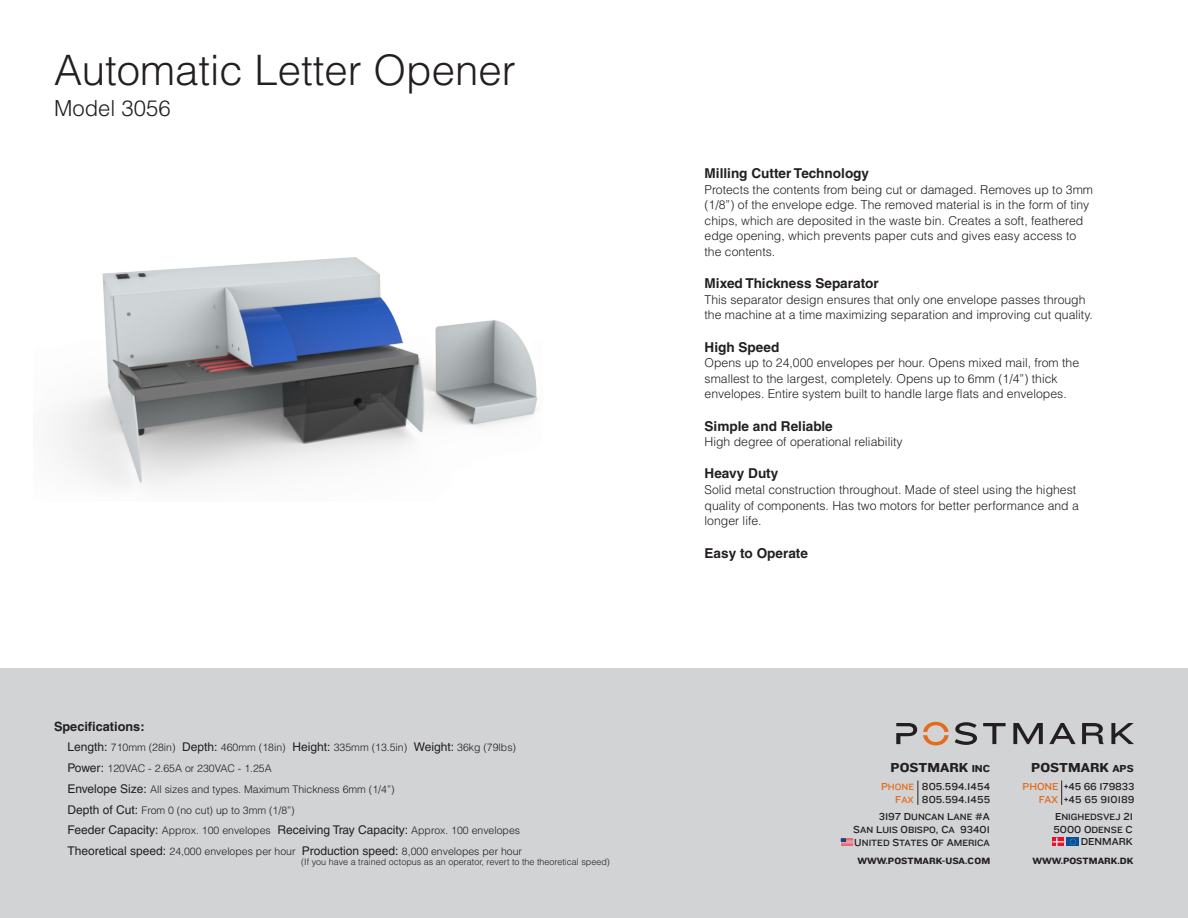
<style>
.page{position:relative;width:1188px;height:918px;background:#fff}
.page>*{position:absolute;margin:0;border:0;box-sizing:border-box;transform-origin:0 0}
.t1{font:300 42px "Helvetica LT";color:#231f20}
.t2{font:300 22.05px "Helvetica LT";color:#231f20}
.t3{font:700 13.65px "Helvetica LT";color:#231f20}
.t4{font:13.5px "Knockout HTF52 Cruiserweight";color:#231f20}
.t5{font:700 12.75px "Helvetica LT";color:#231f20}
.t6{font:300 12.3px/15.6px "Helvetica LT";color:#231f20}
.t7{font:300 10.5px/20.9px "Helvetica LT";color:#231f20}
.t8{font:10.5px/13px "Knockout HTF32 Junior Cruiserwt";color:#231f20;text-align:right}
.t9{font:10.5px "Knockout HTF32 Junior Cruiserwt";color:#e56c1f}
.t10{font:9.45px/12.8px "Knockout HTF32 Junior Cruiserwt";color:#231f20}
.t11{font:9.45px "Knockout HTF52 Cruiserweight";color:#231f20}
.t12{font:9.45px/13px "Knockout HTF32 Junior Cruiserwt";color:#e56c1f;text-align:right}
.t13{font:300 9px "Helvetica LT";color:#231f20}
.s1{font-weight:400;font-size:12px}
.s2{font-size:10.5px}
.s3{font-size:9.45px}
.s4{color:#e56c1f}
</style>
<div class="page">
<div style="left:0;top:669px;width:1188px;height:249px;background:#d1d3d4"></div>
<img style="left:57px;top:257px;width:481px;height:230px">
<svg style="left:1053px;top:838px;width:11px;height:8px"></svg>
<div style="left:1067px;top:838px;width:12px;height:8px;background:#0551a1"></div>
<svg style="left:1070px;top:839px;width:6px;height:6px"></svg>
<svg style="left:841px;top:838px;width:12px;height:8px"></svg>
<svg style="left:918px;top:781px;width:1px;height:24px"></svg>
<svg style="left:1061px;top:781px;width:1px;height:24px"></svg>
<svg style="left:955px;top:722px;width:22px;height:23px"></svg>
<svg style="left:983px;top:723px;width:23px;height:21px"></svg>
<svg style="left:1013px;top:723px;width:30px;height:21px"></svg>
<svg style="left:1049px;top:723px;width:27px;height:21px"></svg>
<svg style="left:1082px;top:723px;width:22px;height:21px"></svg>
<svg style="left:1111px;top:723px;width:23px;height:21px"></svg>
<svg style="left:896px;top:723px;width:21px;height:21px"></svg>
<svg style="left:923px;top:722px;width:26px;height:23px"></svg>
<h1 class="t1" style="left:54px;top:55px;width:463px">Automatic Letter Opener</h1>
<h2 class="t2" style="left:54px;top:100px;width:118px">Model 3056</h2>
<p class="t5" style="left:54px;top:722px;width:92px">Specifications:</p>
<p class="t7" style="left:67px;top:738px;width:450px"><span class="s1">Length:</span> 710mm (28in) <span class="s1">Depth:</span> 460mm (18in) <span class="s1">Height:</span> 335mm (13.5in) <span class="s1">Weight:</span> 36kg (79lbs)</p>
<p class="t7" style="left:67px;top:759px;width:456px"><span class="s1">Power:</span> 120VAC - 2.65A or 230VAC - 1.25A<br><span class="s1">Envelope Size:</span> All sizes and types. Maximum Thickness 6mm (1/4”)<br><span class="s1">Depth of Cut:</span> From 0 (no cut) up to 3mm (1/8”)<br><span class="s1">Feeder Capacity:</span> Approx. 100 envelopes <span class="s1">Receiving Tray Capacity:</span> Approx. 100 envelopes <span class="s1">Theoretical speed:</span> 24,000 envelopes per hour <span class="s1">Production speed:</span> 8,000 envelopes per hour</p>
<p class="t13" style="left:301px;top:859px;width:310px">(If you have a trained octopus as an operator, revert to the theoretical speed)</p>
<p class="t3" style="left:705px;top:168px;width:166px">Milling Cutter Technology</p>
<p class="t6" style="left:705px;top:183px;width:390px">Protects the contents from being cut or damaged. Removes up to 3mm (1/8”) of the envelope edge. The removed material is in the form of tiny chips, which are deposited in the waste bin. Creates a soft, feathered edge opening, which prevents paper cuts and gives easy access to the contents.</p>
<p class="t3" style="left:705px;top:278px;width:176px">Mixed Thickness Separator</p>
<p class="t6" style="left:705px;top:293px;width:390px">This separator design ensures that only one envelope passes through the machine at a time maximizing separation and improving cut quality.</p>
<p class="t3" style="left:705px;top:342px;width:76px">High Speed</p>
<p class="t6" style="left:705px;top:356px;width:376px">Opens up to 24,000 envelopes per hour. Opens mixed mail, from the smallest to the largest, completely. Opens up to 6mm (1/4”) thick envelopes. Entire system built to handle large flats and envelopes.</p>
<p class="t3" style="left:705px;top:421px;width:130px">Simple and Reliable</p>
<p class="t6" style="left:705px;top:435px;width:200px">High degree of operational reliability</p>
<p class="t3" style="left:705px;top:469px;width:75px">Heavy Duty</p>
<p class="t6" style="left:705px;top:483px;width:376px">Solid metal construction throughout. Made of steel using the highest quality of components. Has two motors for better performance and a longer life.</p>
<p class="t3" style="left:705px;top:548px;width:105px">Easy to Operate</p>
<p class="t4" style="left:891px;top:763px;width:101px">POSTMARK <span class="s2">INC</span></p>
<p class="t4" style="left:1031px;top:763px;width:104px">POSTMARK <span class="s2">APS</span></p>
<p class="t8" style="left:922px;top:781px;width:70px;text-align:left">805.594.1454<br>805.594.1455</p>
<p class="t12" style="left:881px;top:781px;width:35px"><span class="s2">P</span>HONE<br><span class="s2">F</span>AX</p>
<p class="t8" style="left:879px;top:811px;width:113px">3197 D<span class="s3">UNCAN</span> L<span class="s3">ANE</span> #A</p>
<p class="t10" style="left:853px;top:824px;width:138px"><span class="s2">S</span>AN <span class="s2">L</span>UIS <span class="s2">O</span>BISPO<span class="s2">, C</span>A <span class="s2">93401<br>U</span>NITED <span class="s2">S</span>TATES <span class="s2">O</span>F <span class="s2">A</span>MERICA</p>
<p class="t11" style="left:857px;top:858px;width:135px">WWW.POSTMARK-USA.COM</p>
<p class="t8" style="left:1023px;top:780px;width:113px"><span class="s4">PHONE</span> +45 66 179833 +45 65 910189</p>
<p class="t9" style="left:1039px;top:796px;width:21px">FAX</p>
<p class="t10" style="left:1055px;top:811px;width:79px"><span class="s2">E</span>NIGHEDSVEJ <span class="s2">21</span></p>
<p class="t8" style="left:1054px;top:824px;width:81px">5000 O<span class="s3">DENSE</span> C</p>
<p class="t8" style="left:1081px;top:836px;width:54px">DENMARK</p>
<p class="t11" style="left:1032px;top:858px;width:103px">WWW.POSTMARK.DK</p>
</div>
